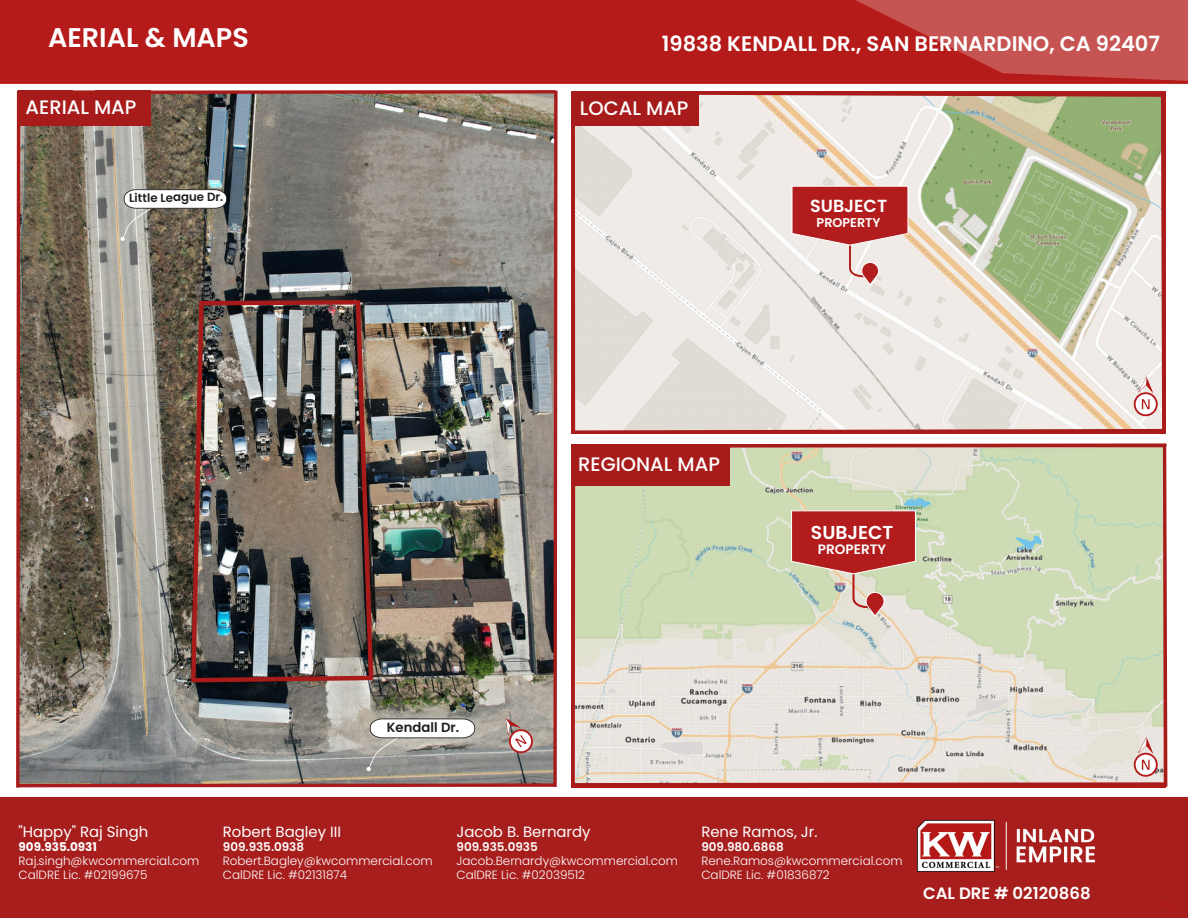
<style>
.page{position:relative;width:1188px;height:918px;background:#fff}
.page>*{position:absolute;margin:0;border:0;box-sizing:border-box;transform-origin:0 0}
.t1{font:600 27px "Poppins";color:#fff}
.t2{font:600 21px "Poppins";color:#fff}
.t3{font:500 19.5px "Poppins";color:#fff}
.t4{font:600 18.75px "Poppins";color:#fff}
.t5{font:600 17.55px "Poppins";color:#fff}
.t6{font:600 16.5px "Poppins";color:#fff}
.t7{font:14.85px "Poppins";color:#fff}
.t8{font:600 13.65px "Poppins";color:#fff}
.t9{font:600 13.2px "Poppins";letter-spacing:-.01em;color:#1e1e1c}
.t10{font:600 12.75px "Poppins";color:#fff}
.t11{font:300 12px "Poppins";color:#fff}
.t12{font:600 12px "Poppins";color:#fff}
.t13{font:700 12px "Poppins";color:#fff}
.t14{font:600 11.85px "Poppins";letter-spacing:-.01em;color:#1e1e1c}
</style>
<div class="page">
<div style="left:0;top:0;width:1188px;height:84px;background:#b41b1a"></div>
<img style="left:545px;top:0;width:643px;height:82px">
<div style="left:0;top:797px;width:1188px;height:121px;background:#a71e1d"></div>
<img style="left:917px;top:819px;width:178px;height:53px">
<svg style="left:571px;top:91px;width:597px;height:697px;background:#d7cbba"></svg>
<hr style="left:571px;top:450px;width:4px;height:337px;background:#a71c1b">
<img style="left:16px;top:90px;width:542px;height:698px">
<p class="t1" style="left:48px;top:19px;width:202px">AERIAL &amp; MAPS</p>
<p class="t2" style="left:662px;top:29px;width:500px">19838 KENDALL DR., SAN BERNARDINO, CA 92407</p>
<p class="t3" style="left:26px;top:93px;width:112px">AERIAL MAP</p>
<p class="t14" style="left:129px;top:189px;width:96px">Little League Dr.</p>
<p class="t9" style="left:387px;top:718px;width:74px">Kendall Dr.</p>
<p class="t3" style="left:580px;top:95px;width:110px">LOCAL MAP</p>
<p class="t5" style="left:810px;top:194px;width:78px">SUBJECT</p>
<h2 class="t10" style="left:817px;top:213px;width:65px">PROPERTY</h2>
<p class="t3" style="left:578px;top:450px;width:143px">REGIONAL MAP</p>
<p class="t4" style="left:811px;top:519px;width:84px">SUBJECT</p>
<h1 class="t8" style="left:818px;top:540px;width:70px">PROPERTY</h1>
<p class="t7" style="left:19px;top:822px;width:131px">"Happy" Raj Singh</p>
<h6 class="t13" style="left:19px;top:839px;width:80px">909.935.0931</h6>
<p class="t11" style="left:19px;top:853px;width:182px">Raj.singh@kwcommercial.com</p>
<p class="t11" style="left:19px;top:867px;width:130px">CalDRE Lic. #02199675</p>
<p class="t7" style="left:223px;top:822px;width:120px">Robert Bagley III</p>
<p class="t12" style="left:223px;top:839px;width:83px">909.935.0938</p>
<h2 class="t11" style="left:223px;top:853px;width:211px">Robert.Bagley@kwcommercial.com</h2>
<p class="t11" style="left:223px;top:867px;width:126px">CalDRE Lic. #02131874</p>
<p class="t7" style="left:457px;top:822px;width:136px">Jacob B. Bernardy</p>
<p class="t12" style="left:457px;top:839px;width:83px">909.935.0935</p>
<h3 class="t11" style="left:457px;top:853px;width:223px">Jacob.Bernardy@kwcommercial.com</h3>
<h5 class="t11" style="left:457px;top:867px;width:130px">CalDRE Lic. #02039512</h5>
<p class="t7" style="left:701px;top:822px;width:118px">Rene Ramos, Jr.</p>
<p class="t12" style="left:701px;top:839px;width:84px">909.980.6868</p>
<p class="t11" style="left:701px;top:853px;width:203px">Rene.Ramos@kwcommercial.com</p>
<h2 class="t11" style="left:701px;top:867px;width:130px">CalDRE Lic. #01836872</h2>
<p class="t6" style="left:923px;top:882px;width:169px">CAL DRE # 02120868</p>
</div>
